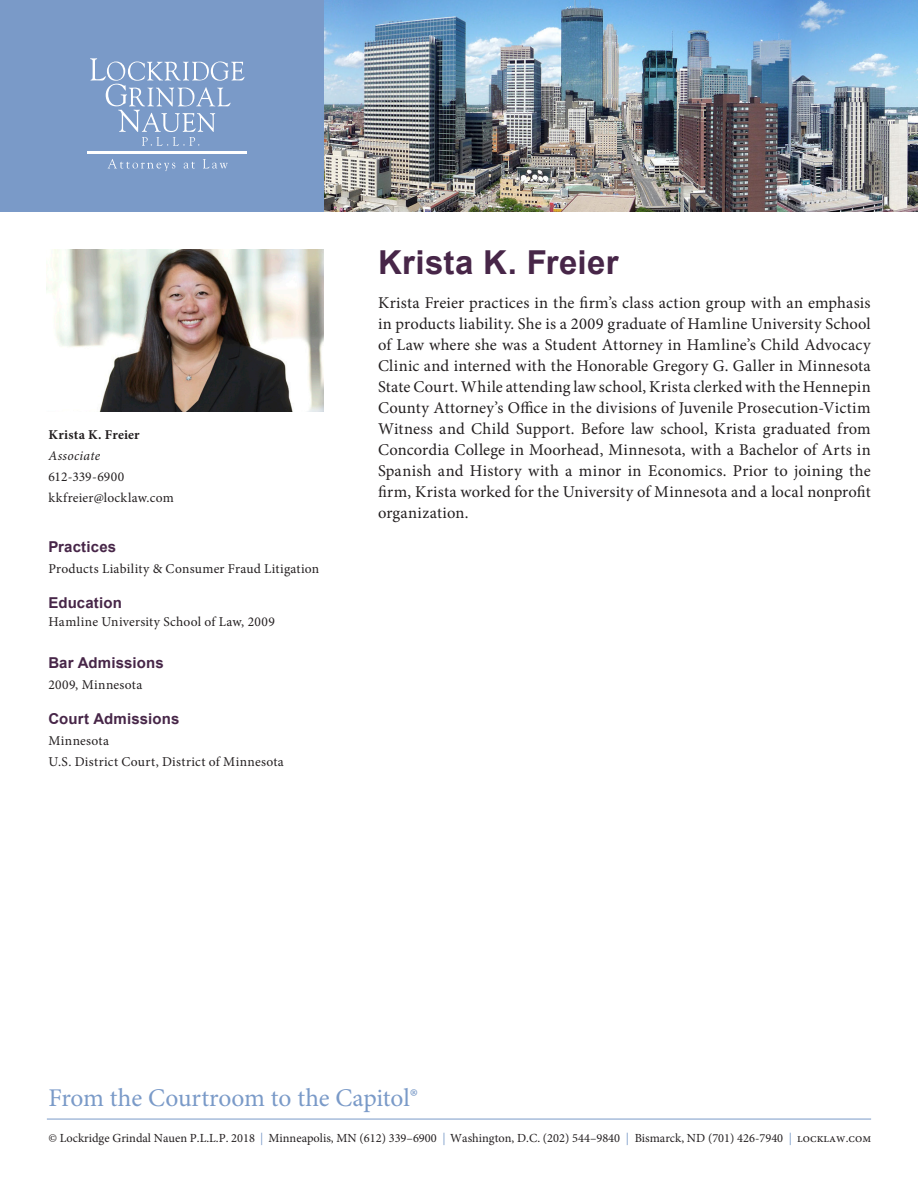
<style>
.page{position:relative;width:918px;height:1188px;background:#fff}
.page>*{position:absolute;margin:0;border:0;box-sizing:border-box;transform-origin:0 0}
.t1{font:700 33px "Arial";letter-spacing:.01em;color:#472648}
.t2{font:25.5px "Minion Pro";letter-spacing:-.005em;color:#7a9ac8}
.t3{font:16.5px/21px "Minion Pro";letter-spacing:.01em;color:#231f20;text-align:justify}
.t4{font:700 15px "Arial";letter-spacing:.01em;color:#472648}
.t5{font:13.5px "Minion Pro";letter-spacing:.025em;color:#231f20}
.t6{font:700 13.5px "Minion Pro";letter-spacing:.015em;color:#231f20}
.t7{font:13.5px "Minion Pro";letter-spacing:.005em;color:#231f20}
.t8{font:italic 13.5px "Minion Pro";letter-spacing:.02em;color:#231f20}
.t9{font:12.3px "Minion Pro";color:#231f20}
.s1{color:#7a9ac8}
</style>
<div class="page">
<img style="left:324px;top:0;width:594px;height:212px">
<img style="left:47px;top:250px;width:277px;height:162px">
<div style="left:0;top:0;width:324px;height:212px;background:#7a9ac8"></div>
<svg style="left:90px;top:58px;width:154px;height:88px"></svg>
<hr style="left:88px;top:151px;width:159px;height:2px;background:#fff">
<svg style="left:108px;top:159px;width:67px;height:12px"></svg>
<svg style="left:184px;top:162px;width:11px;height:7px"></svg>
<svg style="left:203px;top:159px;width:25px;height:10px"></svg>
<hr style="left:47px;top:1119px;width:824px;height:1px;background:#7a9ac8">
<p class="t6" style="left:48px;top:426px;width:93px">Krista K. Freier</p>
<p class="t8" style="left:48px;top:447px;width:53px">Associate</p>
<p class="t7" style="left:48px;top:468px;width:78px">612-339-6900</p>
<p class="t5" style="left:48px;top:489px;width:127px">kkfreier@locklaw.com</p>
<p class="t4" style="left:48px;top:536px;width:69px">Practices</p>
<p class="t5" style="left:48px;top:559px;width:272px">Products Liability &amp; Consumer Fraud Litigation</p>
<p class="t4" style="left:48px;top:593px;width:75px">Education</p>
<p class="t5" style="left:48px;top:612px;width:228px">Hamline University School of Law, 2009</p>
<p class="t4" style="left:48px;top:653px;width:117px">Bar Admissions</p>
<p class="t5" style="left:48px;top:675px;width:95px">2009, Minnesota</p>
<p class="t4" style="left:48px;top:709px;width:133px">Court Admissions</p>
<p class="t5" style="left:48px;top:732px;width:62px">Minnesota</p>
<p class="t5" style="left:48px;top:753px;width:237px">U.S. District Court, District of Minnesota</p>
<p class="t1" style="left:378px;top:240px;width:242px">Krista K. Freier</p>
<p class="t3" style="left:378px;top:293px;width:494px">Krista Freier practices in the firm’s class action group with an emphasis in products liability. She is a 2009 graduate of Hamline University School of Law where she was a Student Attorney in Hamline’s Child Advocacy Clinic and interned with the Honorable Gregory G. Galler in Minnesota State Court. While attending law school, Krista clerked with the Hennepin County Attorney’s Office in the divisions of Juvenile Prosecution-Victim Witness and Child Support. Before law school, Krista graduated from Concordia College in Moorhead, Minnesota, with a Bachelor of Arts in Spanish and History with a minor in Economics. Prior to joining the firm, Krista worked for the University of Minnesota and a local nonprofit organization.</p>
<p class="t2" style="left:48px;top:1081px;width:371px">From the Courtroom to the Capitol®</p>
<p class="t9" style="left:48px;top:1129px;width:824px">© Lockridge Grindal Nauen P.L.L.P. 2018 <span class="s1">|</span> Minneapolis, MN (612) 339–6900 <span class="s1">|</span> Washington, D.C. (202) 544–9840 <span class="s1">|</span> Bismarck, ND (701) 426-7940 <span class="s1">|</span> locklaw.com</p>
</div>
